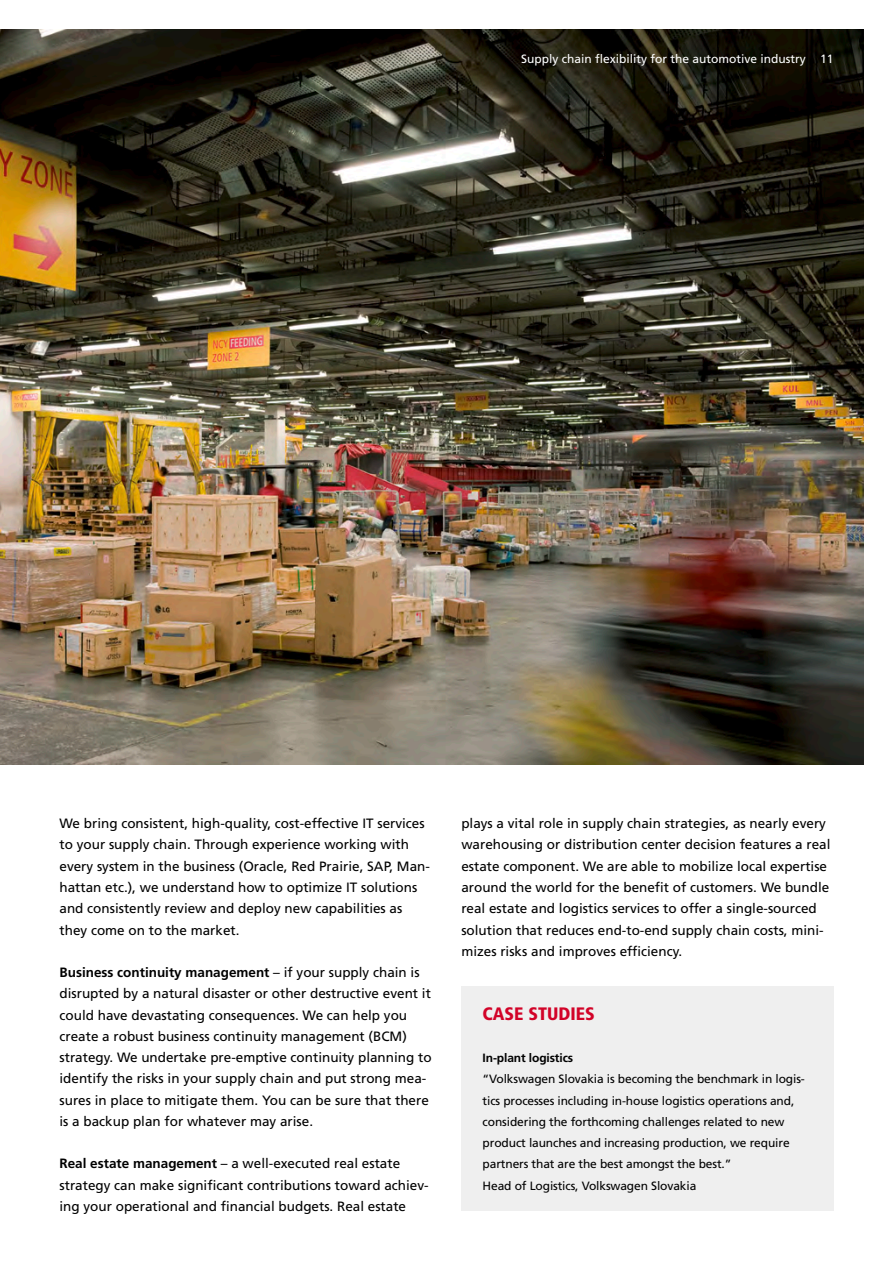
<style>
.page{position:relative;width:893px;height:1263px;background:#fff}
.page>*{position:absolute;margin:0;border:0;box-sizing:border-box;transform-origin:0 0}
.t1{font:900 condensed 18px "Frutiger LT Std";color:#d20328}
.t2{font:13.5px/21.3px "Frutiger LT Std";color:#000}
.t3{font:12px/21.3px "Frutiger LT Std";letter-spacing:-.01em;color:#000}
.t4{font:12px "Frutiger LT Std";color:#fff}
.t5{font:700 12px "Frutiger LT Std";letter-spacing:-.01em;color:#000}
.s1{font-weight:700}
</style>
<div class="page">
<img style="left:0;top:30px;width:863px;height:734px">
<div style="left:461px;top:986px;width:372px;height:225px;background:#efefef"></div>
<p class="t4" style="left:521px;top:51px;width:314px">Supply chain flexibility for the automotive industry 11</p>
<p class="t2" style="left:60px;top:813px;width:372px">We bring consistent, high-quality, cost-effective IT services to your supply chain. Through experience working with every system in the business (Oracle, Red Prairie, SAP, Man&shy;hattan etc.), we understand how to optimize IT solutions and consistently review and deploy new capabilities as they come on to the market.</p>
<p class="t2" style="left:60px;top:962px;width:374px"><span class="s1">Business continuity management</span> – if your supply chain is disrupted by a natural disaster or other destructive event it could have devastating consequences. We can help you create a robust business continuity management (BCM) strategy. We undertake pre-emptive continuity planning to identify the risks in your supply chain and put strong mea&shy;sures in place to mitigate them. You can be sure that there is a backup plan for whatever may arise.</p>
<p class="t2" style="left:60px;top:1153px;width:371px"><span class="s1">Real estate management</span> – a well-executed real estate strategy can make significant contributions toward achiev&shy;ing your operational and financial budgets. Real estate</p>
<p class="t2" style="left:461px;top:813px;width:371px">plays a vital role in supply chain strategies, as nearly every warehousing or distribution center decision features a real estate component. We are able to mobilize local expertise around the world for the benefit of customers. We bundle real estate and logistics services to offer a single-sourced solution that reduces end-to-end supply chain costs, mini&shy;mizes risks and improves efficiency.</p>
<h1 class="t1" style="left:483px;top:1002px;width:114px">CASE STUDIES</h1>
<p class="t5" style="left:483px;top:1051px;width:92px">In-plant logistics</p>
<p class="t3" style="left:483px;top:1068px;width:324px">“Volkswagen Slovakia is becoming the benchmark in logis&shy;tics processes including in-house logistics operations and, considering the forthcoming challenges related to new product launches and increasing production, we require partners that are the best amongst the best.”<br>Head of Logistics, Volkswagen Slovakia</p>
</div>
